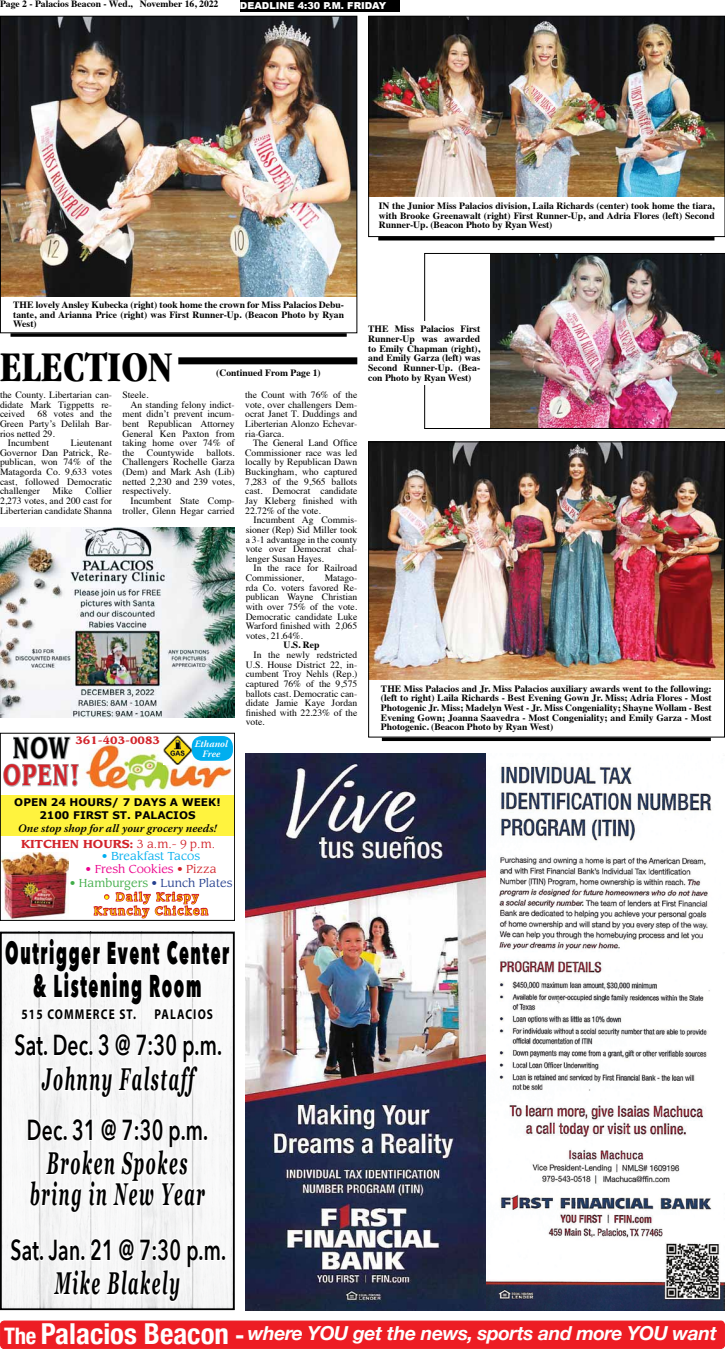
<style>
.page{position:relative;width:725px;height:1349px;background:#fff}
.page>*{position:absolute;margin:0;border:0;box-sizing:border-box;transform-origin:0 0}
.t1{font:700 condensed 43.75px "Garamond";color:#000}
.t2{font:italic 700 31.5px/30.6px "Georgia";letter-spacing:.1em;color:#000;text-align:center;scale:.5 1}
.t3{font:800 31.5px/32.4px "Avenir Next";letter-spacing:.1em;color:#000;text-align:center;scale:.5 1}
.t4{font:600 28.88px "Avenir Next";letter-spacing:.01em;color:#000;scale:.67 1}
.t5{font:700 28.88px "Leawood";color:#d2232a;scale:.67 1}
.t6{font:700 28.88px "Leawood";color:#000;scale:.67 1}
.t7{font:700 condensed 25.38px "Helvetica Neue";color:#fff}
.t8{font:italic 700 19.25px "Helvetica Neue";letter-spacing:-.02em;color:#fff}
.t9{font:700 14.17px "Myriad Pro";letter-spacing:.1em;color:#000;scale:.8 1}
.t10{font:italic 600 11.38px "Warnock Pro";color:#000}
.t11{font:700 11.38px "Leawood";color:#d2232a}
.t12{font:11.38px "Leawood";color:#25408f}
.t13{font:11.38px "Leawood";color:#ec008c}
.t14{font:11.38px "Leawood";color:#00aeef}
.t15{font:700 10.5px/12.6px "Verdana";color:#000;text-align:center}
.t16{font:10.5px/14px "Leawood";letter-spacing:.17em;color:#fff200;text-align:center}
.t17{font:700 10.5px "Leawood";color:#d2232a}
.t18{font:9.62px/9.6px "Times";color:#000;text-align:justify}
.t19{font:700 9.62px/9.6px "Times";color:#000;text-align:justify}
.t20{font:900 9.62px "Arial";color:#fff}
.t21{font:italic 600 9.62px/9.6px "Warnock Pro";color:#fff;text-align:center}
.s1{color:#d2232a}
.s2{color:#41ad49}
.s3{font-weight:400}
.s4{font-style:normal;font-stretch:condensed;font-size:22.75px}
.s5{font-style:normal;font-stretch:condensed;font-size:28.88px}
</style>
<div class="page">
<div style="left:240px;top:0;width:159px;height:11px;background:#000"></div>
<div style="left:0;top:1320px;width:724px;height:28px;background:#ed1d24;border-radius:4px"></div>
<div style="left:0;top:1320px;width:724px;height:28px;border:1px solid #ed1d24;border-radius:4px"></div>
<div style="left:178px;top:357px;width:179px;height:7px;background:#000"></div>
<img style="left:245px;top:753px;width:479px;height:556px">
<div style="left:0;top:795px;width:234px;height:40px;background:#fff33e"></div>
<svg style="left:3px;top:736px;width:77px;height:51px"></svg>
<img style="left:80px;top:738px;width:152px;height:52px">
<img style="left:2px;top:852px;width:67px;height:66px">
<svg style="left:93px;top:891px;width:116px;height:27px"></svg>
<img style="left:163px;top:735px;width:29px;height:29px">
<div style="left:192px;top:736px;width:41px;height:24px;background:#00aeef;border-radius:11px"></div>
<img style="left:0;top:528px;width:234px;height:189px">
<img style="left:2px;top:18px;width:353px;height:278px">
<div style="left:0;top:16px;width:357px;height:317px;border:1px solid #000"></div>
<img style="left:370px;top:18px;width:352px;height:179px">
<div style="left:368px;top:16px;width:356px;height:221px;border:1px solid #000"></div>
<img style="left:370px;top:443px;width:352px;height:236px">
<div style="left:368px;top:441px;width:356px;height:296px;border:1px solid #000"></div>
<img style="left:424px;top:253px;width:300px;height:176px">
<div style="left:383px;top:321px;width:82px;height:24px;background:#fff"></div>
<div style="left:368px;top:325px;width:112px;height:59px;background:#fff"></div>
<svg style="left:382px;top:737px;width:328px;height:4px"></svg>
<svg style="left:11px;top:333px;width:335px;height:4px"></svg>
<hr style="left:378px;top:237px;width:336px;height:3px;background:#000">
<div style="left:0;top:932px;width:234px;height:377px;background:#f8f8f9"></div>
<svg style="left:5px;top:936px;width:188px;height:84px"></svg>
<svg style="left:14px;top:1032px;width:207px;height:274px"></svg>
<div style="left:0;top:931px;width:234px;height:378px;border:2px solid #000"></div>
<p class="t19" style="left:0;top:-2px;width:220px">Page 2 - Palacios Beacon - Wed., November 16, 2022</p>
<p class="t20" style="left:240px;top:-2px;width:148px">DEADLINE 4:30 P.M. FRIDAY</p>
<p class="t19" style="left:379px;top:200px;width:337px">IN the Junior Miss Palacios division, Laila Richards (center) took home the tiara, with Brooke Greenawalt (right) First Runner-Up, and Adria Flores (left) Second Runner-Up. (Beacon Photo by Ryan West)</p>
<p class="t19" style="left:13px;top:299px;width:332px">THE lovely Ansley Kubecka (right) took home the crown for Miss Palacios Debu&shy;tante, and Arianna Price (right) was First Runner-Up. (Beacon Photo by Ryan West)</p>
<h1 class="t1" style="left:0;top:342px;width:174px">ELECTION</h1>
<p class="t19" style="left:216px;top:367px;width:106px">(Continued From Page 1)</p>
<p class="t18" style="left:0;top:389px;width:114px">the County. Libertarian can&shy;didate Mark Tigppetts re&shy;ceived</p>
<p class="t18" style="left:38px;top:408px;width:76px">68 votes and the</p>
<p class="t18" style="left:0;top:418px;width:114px">Green Party’s Delilah Bar-</p>
<p class="t18" style="left:0;top:427px;width:56px">rios netted 29.</p>
<p class="t18" style="left:8px;top:437px;width:43px">Incumbent</p>
<p class="t18" style="left:0;top:437px;width:114px;text-indent:71px">Lieutenant Governor Dan Patrick, Re&shy;publican, won 74% of the Matagorda Co. 9,633 votes cast, followed Democratic challenger</p>
<p class="t18" style="left:0;top:485px;width:114px;text-indent:85px">Collier 2,273 votes, and 200 cast for Liberterian candidate Shanna</p>
<p class="t18" style="left:53px;top:485px;width:22px">Mike</p>
<p class="t18" style="left:123px;top:389px;width:27px">Steele.</p>
<p class="t18" style="left:130px;top:399px;width:106px">An standing felony indict-</p>
<p class="t18" style="left:123px;top:408px;width:114px">ment didn’t prevent incum-</p>
<p class="t18" style="left:123px;top:418px;width:114px">bent Republican Attorney</p>
<p class="t18" style="left:123px;top:427px;width:114px">General Ken Paxton from</p>
<p class="t18" style="left:123px;top:437px;width:114px">taking home over 74% of</p>
<p class="t18" style="left:123px;top:447px;width:13px">the</p>
<p class="t18" style="left:147px;top:447px;width:49px">Countywide</p>
<p class="t18" style="left:123px;top:447px;width:114px;text-indent:84px">ballots.<br>Challengers Rochelle Garza (Dem) and Mark Ash (Lib) netted 2,230 and 239 votes, respectively.</p>
<p class="t18" style="left:123px;top:495px;width:114px;text-align:right">Incumbent State Comp&shy;troller, Glenn Hegar carried</p>
<p class="t17" style="left:75px;top:733px;width:86px">361-403-0083</p>
<h3 class="t6" style="left:13px;top:730px;width:85px">NOW</h3>
<h3 class="t5" style="left:3px;top:757px;width:115px">OPEN!</h3>
<p class="t15" style="left:14px;top:795px;width:208px">OPEN 24 HOURS/ 7 DAYS A WEEK!<br>2100 FIRST ST. PALACIOS</p>
<p class="t10" style="left:18px;top:821px;width:200px">One stop shop for all your grocery needs!</p>
<p class="t14" style="left:102px;top:849px;width:100px">• Breakfast Tacos</p>
<p class="t13" style="left:85px;top:862px;width:133px">• Fresh Cookies <span class="s1">• Pizza</span></p>
<p class="t12" style="left:70px;top:875px;width:164px"><span class="s2">• Hamburgers</span> • Lunch Plates</p>
<p class="t16" style="left:94px;top:890px;width:115px">• Daily Krispy<br>Krunchy Chicken</p>
<p class="t21" style="left:195px;top:738px;width:35px">Ethanol<br>Free</p>
<p class="t11" style="left:21px;top:837px;width:195px">KITCHEN HOURS: <span class="s3">3 a.m.- 9 p.m.</span></p>
<h2 class="t3" style="left:5px;top:936px;width:449px">Outrigger Event Center &amp; Listening Room</h2>
<h3 class="t9" style="left:22px;top:1004px;width:145px">515 COMMERCE ST.</h3>
<h3 class="t9" style="left:154px;top:1004px;width:75px">PALACIOS</h3>
<h3 class="t4" style="left:15px;top:1020px;width:311px">Sat. Dec. 3 @ 7:30 p.m.</h3>
<h2 class="t2" style="left:42px;top:1061px;width:305px">Johnny Falstaff</h2>
<h3 class="t4" style="left:27px;top:1104px;width:272px">Dec. 31 @ 7:30 p.m.</h3>
<h2 class="t2" style="left:30px;top:1146px;width:351px">Broken Spokes bring in New Year</h2>
<p class="t18" style="left:245px;top:389px;width:114px">the Count with 76% of the vote, over challengers Dem&shy;ocrat Janet T. Duddings and Liberterian Alonzo Echevar&shy;ria-Garca.</p>
<p class="t18" style="left:245px;top:437px;width:114px;text-indent:8px">The General Land Office Commissioner race was led locally by Republican Dawn Buckingham, who captured 7,283 of the 9,565 ballots cast. Democrat candidate Jay Kleberg finished with 22.72% of the vote.</p>
<p class="t18" style="left:246px;top:514px;width:113px;text-indent:8px">Incumbent Ag Commis&shy;sioner (Rep) Sid Miller took a 3-1 advantage in the county vote over Democrat chal&shy;lenger Susan Hayes.</p>
<p class="t18" style="left:246px;top:562px;width:113px;text-indent:8px">In the race for Railroad<br>Commissioner,</p>
<p class="t18" style="left:246px;top:572px;width:113px;text-indent:79px">Matago&shy;rda Co. voters favored Re&shy;publican Wayne Christian with over 75% of the vote.<br>Democratic candidate Luke Warford finished with 2,065 votes, 21.64%.</p>
<p class="t19" style="left:283px;top:639px;width:38px">U.S. Rep</p>
<p class="t18" style="left:246px;top:649px;width:113px;text-indent:8px">In the newly redstricted U.S. House District 22, in&shy;cumbent Troy Nehls (Rep.) captured 76% of the 9,575 ballots cast. Democratic can&shy;didate Jamie Kaye Jordan finished with 22.23% of the vote.</p>
<h3 class="t4" style="left:11px;top:1224px;width:323px">Sat. Jan. 21 @ 7:30 p.m.</h3>
<h2 class="t2" style="left:55px;top:1266px;width:252px">Mike Blakely</h2>
<p class="t19" style="left:368px;top:323px;width:114px">THE Miss Palacios First Runner-Up was awarded to Emily Chapman (right), and Emily Garza (left) was Second Runner-Up. (Bea&shy;con Photo by Ryan West)</p>
<p class="t19" style="left:381px;top:682px;width:332px">The Miss Palacios and Jr. Miss Palacios auxiliary awards went to the following: (left to right) Laila Richards - Best Evening Gown Jr. Miss; Adria Flores - Most Photogenic Jr. Miss; Madelyn West - Jr. Miss Congeniality; Shayne Wollam - Best Evening Gown; Joanna Saavedra - Most Congeniality; and Emily Garza - Most Photogenic. (Beacon Photo by Ryan West)</p>
<h3 class="t8" style="left:4px;top:1318px;width:714px"><span class="s4">The</span> <span class="s5">Palacios Beacon</span> where YOU get the news, sports and more YOU want</h3>
<h3 class="t7" style="left:235px;top:1313px;width:11px">-</h3>
</div>
